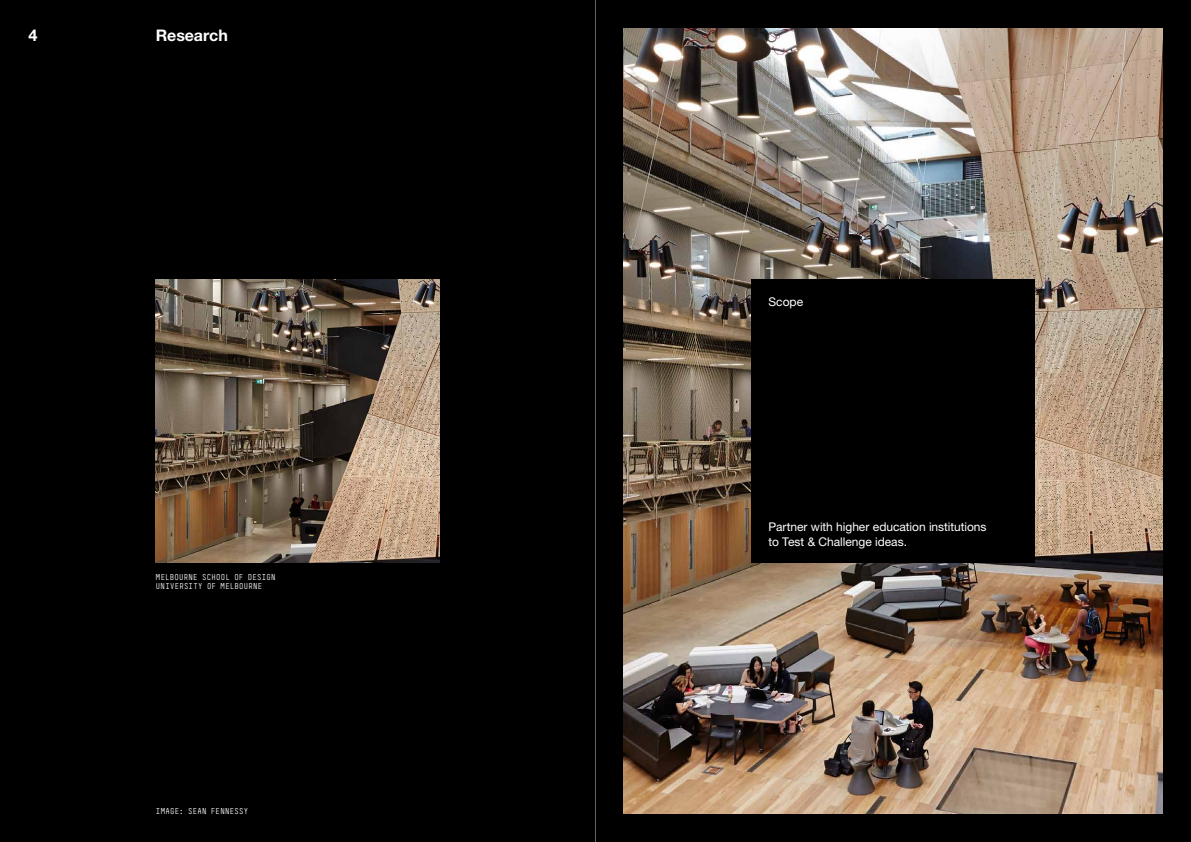
<style>
.page{position:relative;width:1191px;height:842px;background:#000}
.page>*{position:absolute;margin:0;border:0;box-sizing:border-box;transform-origin:0 0}
.t1{font:700 16.3px "Helvetica Neue";color:#fff}
.t2{font:700 16px "Helvetica Neue";color:#fff}
.t3{font:12px/14.4px "Helvetica Neue";letter-spacing:-.005em;color:#fff}
.t4{font:8px/9px "Simple";letter-spacing:.03em;color:#fff}
</style>
<div class="page">
<img style="left:624px;top:28px;width:538px;height:786px">
<div style="left:751px;top:279px;width:284px;height:284px;background:#000"></div>
<img style="left:156px;top:279px;width:283px;height:284px">
<hr style="left:595px;top:0;width:1px;height:842px;background:#636466">
<h1 class="t1" style="left:28px;top:25px;width:11px">4</h1>
<h2 class="t2" style="left:156px;top:25px;width:73px">Research</h2>
<p class="t4" style="left:156px;top:573px;width:121px">MELBOURNE SCHOOL OF DESIGN<br>UNIVERSITY OF MELBOURNE</p>
<p class="t4" style="left:156px;top:806px;width:92px">IMAGE: SEAN FENNESSY</p>
<p class="t3" style="left:768px;top:294px;width:36px">Scope</p>
<p class="t3" style="left:768px;top:520px;width:220px">Partner with higher education institutions to Test &amp; Challenge ideas.</p>
</div>
